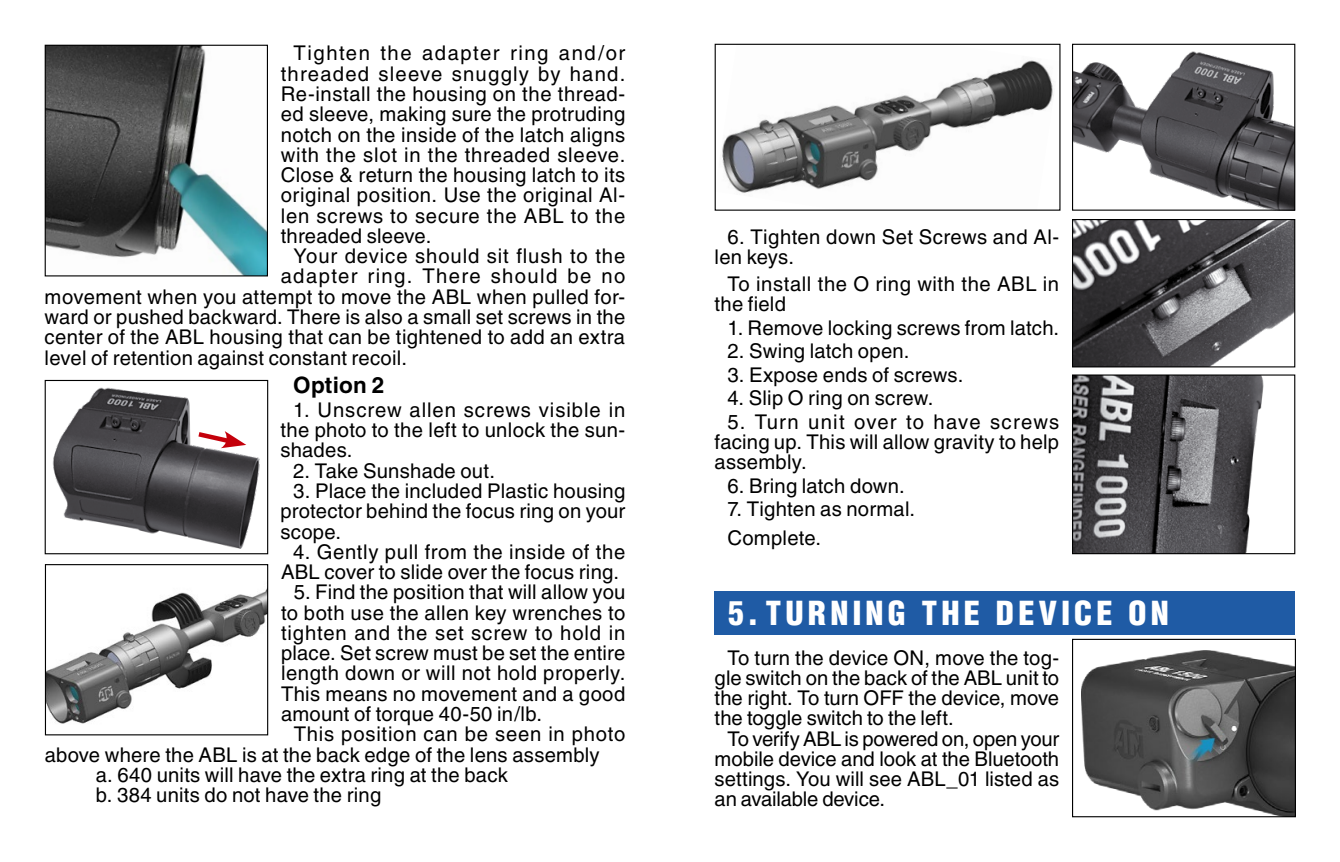
<style>
.page{position:relative;width:1340px;height:862px;background:#fff}
.page>*{position:absolute;margin:0;border:0;box-sizing:border-box;transform-origin:0 0}
.t1{font:900 33.75px "Helios Cond";letter-spacing:.11em;color:#fff}
.t2{font:700 22.5px "Helvetica";letter-spacing:.01em;color:#000}
.t3{font:20.25px/20.2px "Helvetica";letter-spacing:.015em;color:#000;text-align:justify}
.t4{font:20.25px "Helvetica";letter-spacing:.045em;color:#000}
.t5{font:20.25px "Helvetica";letter-spacing:.04em;color:#000}
.t6{font:20.25px "Helvetica";letter-spacing:.07em;color:#000}
</style>
<div class="page">
<div style="left:714px;top:591px;width:581px;height:43px;background:#1f5ba5"></div>
<img style="left:1073px;top:46px;width:220px;height:162px">
<div style="left:1071px;top:44px;width:224px;height:166px;border:1px solid #000"></div>
<img style="left:722px;top:60px;width:332px;height:133px">
<div style="left:714px;top:44px;width:346px;height:166px;border:1px solid #000"></div>
<img style="left:47px;top:47px;width:219px;height:227px">
<div style="left:45px;top:45px;width:223px;height:231px;border:1px solid #000"></div>
<img style="left:47px;top:381px;width:219px;height:168px">
<div style="left:45px;top:379px;width:223px;height:175px;border:1px solid #000"></div>
<svg style="left:193px;top:428px;width:53px;height:20px"></svg>
<img style="left:47px;top:565px;width:219px;height:159px">
<div style="left:45px;top:563px;width:223px;height:172px;border:1px solid #000"></div>
<img style="left:1081px;top:650px;width:212px;height:164px">
<div style="left:1071px;top:638px;width:224px;height:178px;border:1px solid #000"></div>
<img style="left:1073px;top:221px;width:220px;height:144px">
<div style="left:1071px;top:219px;width:224px;height:148px;border:1px solid #000"></div>
<img style="left:1073px;top:376px;width:191px;height:176px">
<div style="left:1071px;top:374px;width:224px;height:180px;border:1px solid #000"></div>
<p class="t3" style="left:281px;top:43px;width:346px;text-indent:13px">Tighten the adapter ring and/or threaded sleeve snuggly by hand.<br>Re-install the housing on the thread&shy;ed sleeve, making sure the protruding notch on the inside of the latch aligns with the slot in the threaded sleeve.<br>Close &amp; return the housing latch to its original position. Use the original Al&shy;len screws to secure the ABL to the threaded sleeve.</p>
<p class="t4" style="left:293px;top:244px;width:333px">Your device should sit flush to the</p>
<p class="t6" style="left:281px;top:264px;width:346px">adapter ring. There should be no</p>
<p class="t3" style="left:45px;top:286px;width:582px">movement when you attempt to move the ABL when pulled for-</p>
<p class="t3" style="left:45px;top:306px;width:582px">ward or pushed backward. There is also a small set screws in the</p>
<p class="t3" style="left:45px;top:327px;width:582px">center of the ABL housing that can be tightened to add an extra</p>
<p class="t3" style="left:45px;top:347px;width:364px">level of retention against constant recoil.</p>
<p class="t2" style="left:293px;top:371px;width:93px">Option 2</p>
<p class="t3" style="left:280px;top:399px;width:346px;text-indent:13px">1. Unscrew allen screws visible in the photo to the left to unlock the sun&shy;shades.</p>
<p class="t3" style="left:293px;top:460px;width:203px">2. Take Sunshade out.</p>
<p class="t3" style="left:280px;top:480px;width:346px;text-indent:13px">3. Place the included Plastic housing protector behind the focus ring on your scope.</p>
<p class="t3" style="left:281px;top:541px;width:346px;text-indent:12px">4. Gently pull from the inside of the<br>ABL cover to slide over the focus ring.</p>
<p class="t3" style="left:281px;top:581px;width:346px;text-indent:13px">5. Find the position that will allow you to both use the allen key wrenches to tighten and the set screw to hold in place. Set screw must be set the entire length down or will not hold properly.<br>This means no movement and a good amount of torque 40-50 in/lb.</p>
<p class="t5" style="left:294px;top:722px;width:333px">This position can be seen in photo</p>
<p class="t3" style="left:45px;top:743px;width:556px">above where the ABL is at the back edge of the lens assembly</p>
<p class="t3" style="left:96px;top:764px;width:414px">a. 640 units will have the extra ring at the back</p>
<p class="t3" style="left:96px;top:784px;width:287px">b. 384 units do not have the ring</p>
<p class="t3" style="left:714px;top:227px;width:346px;text-indent:13px">6. Tighten down Set Screws and Al&shy;len keys.</p>
<p class="t3" style="left:714px;top:274px;width:346px;text-indent:13px">To install the O ring with the ABL in the field</p>
<p class="t3" style="left:727px;top:317px;width:333px">1. Remove locking screws from latch.</p>
<p class="t3" style="left:727px;top:341px;width:183px">2. Swing latch open.</p>
<p class="t3" style="left:727px;top:364px;width:237px">3. Expose ends of screws.</p>
<p class="t3" style="left:727px;top:388px;width:207px">4. Slip O ring on screw.</p>
<p class="t3" style="left:714px;top:411px;width:346px;text-indent:13px">5. Turn unit over to have screws facing up. This will allow gravity to help assembly.</p>
<p class="t3" style="left:727px;top:475px;width:179px">6. Bring latch down.</p>
<p class="t3" style="left:727px;top:494px;width:189px;line-height:28.8px">7. Tighten as normal.<br>Complete.</p>
<h1 class="t1" style="left:727px;top:592px;width:443px">5.TURNING THE DEVICE ON</h1>
<p class="t3" style="left:714px;top:647px;width:346px;text-indent:13px">To turn the device ON, move the tog&shy;gle switch on the back of the ABL unit to the right. To turn OFF the device, move the toggle switch to the left.</p>
<p class="t3" style="left:714px;top:728px;width:346px;text-indent:13px">To verify ABL is powered on, open your mobile device and look at the Bluetooth settings. You will see ABL_01 listed as an available device.</p>
</div>
